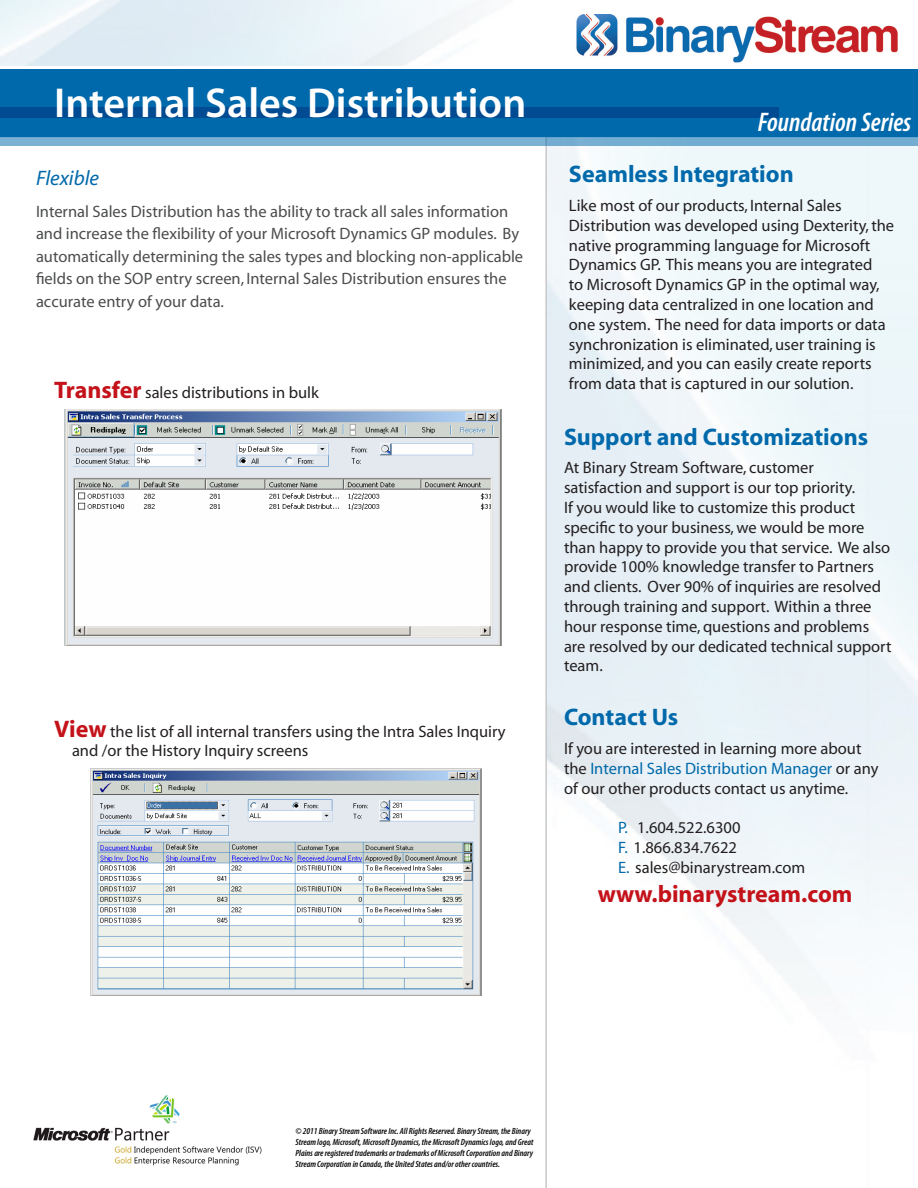
<style>
.page{position:relative;width:918px;height:1188px;background:#fff}
.page>*{position:absolute;margin:0;border:0;box-sizing:border-box;transform-origin:0 0}
.Page_title{font:600 42px "Myriad Pro";color:#fff}
.t1{font:italic 600 condensed 27px "Myriad Pro";color:#fff}
.sidebar_header{font:700 24px "Myriad";color:#0069ab}
.sidebar_-_not_bullet{font:700 24px "Myriad";color:#c4121a}
.body_heading__h1{font:italic 21px "Myriad";color:#0069ab}
.sidebar_-_not_bullet-2{font:16.5px/19.8px "Myriad";color:#231f20}
.t2{font:16.5px/22.5px "Myriad";color:#4b4c4d}
.picture_caption{font:16.5px/19.8px "Myriad";color:#231f20}
.series_text{font:italic 600 condensed 9px/10.8px "Myriad Pro";color:#040503}
.s1{font-weight:700;font-size:24px;color:#c4121a}
.s2{color:#0069ab}
</style>
<div class="page">
<img style="left:576px;top:14px;width:322px;height:49px">
<svg style="left:545px;top:146px;width:373px;height:1042px"></svg>
<div style="left:0;top:69px;width:918px;height:67px;background:#0069ab"></div>
<div style="left:0;top:108px;width:779px;height:10px;background:#014990"></div>
<svg style="left:0;top:136px;width:918px;height:10px;background:#6aa7cd"></svg>
<img style="left:33px;top:1095px;width:229px;height:71px">
<img style="left:64px;top:410px;width:437px;height:236px">
<img style="left:91px;top:768px;width:390px;height:227px">
<p class="Page_title" style="left:54px;top:76px;width:474px">Internal Sales Distribution</p>
<p class="body_heading__h1" style="left:36px;top:168px;width:65px">Flexible</p>
<p class="t2" style="left:36px;top:201px;width:489px">Internal Sales Distribution has the ability to track all sales information and increase the flexibility of your Microsoft Dynamics GP modules. By automatically determining the sales types and blocking non-applicable fields on the SOP entry screen, Internal Sales Distribution ensures the accurate entry of your data.</p>
<p class="picture_caption" style="left:54px;top:383px;width:266px"><span class="s1">Transfer</span> sales distributions in bulk</p>
<p class="picture_caption" style="left:72px;top:722px;width:435px;text-indent:-18px"><span class="s1">View</span> the list of all internal transfers using the Intra Sales Inquiry and /or the History Inquiry screens</p>
<h2 class="t1" style="left:758px;top:106px;width:155px">Foundation Series</h2>
<p class="sidebar_header" style="left:569px;top:162px;width:226px">Seamless Integration</p>
<p class="sidebar_-_not_bullet-2" style="left:569px;top:196px;width:327px">Like most of our products, Internal Sales Distribution was developed using Dexterity, the native programming language for Microsoft Dynamics GP. This means you are integrated<br>to Microsoft Dynamics GP in the optimal way, keeping data centralized in one location and one system. The need for data imports or data synchronization is eliminated, user training is minimized, and you can easily create reports from data that is captured in our solution.</p>
<p class="sidebar_header" style="left:564px;top:424px;width:306px">Support and Customizations</p>
<p class="sidebar_-_not_bullet-2" style="left:564px;top:459px;width:329px">At Binary Stream Software, customer satisfaction and support is our top priority.<br>If you would like to customize this product specific to your business, we would be more than happy to provide you that service. We also provide 100% knowledge transfer to Partners and clients. Over 90% of inquiries are resolved through training and support. Within a three hour response time, questions and problems are resolved by our dedicated technical support team.</p>
<p class="sidebar_header" style="left:564px;top:705px;width:116px">Contact Us</p>
<p class="sidebar_-_not_bullet-2" style="left:564px;top:739px;width:316px">If you are interested in learning more about the <span class="s2">Internal Sales Distribution Manager</span> or any of our other products contact us anytime.</p>
<p class="sidebar_-_not_bullet-2" style="left:618px;top:818px;width:124px"><span class="s2">P.</span> 1.604.522.6300</p>
<p class="sidebar_-_not_bullet-2" style="left:618px;top:838px;width:120px"><span class="s2">F.</span> 1.866.834.7622</p>
<p class="sidebar_-_not_bullet-2" style="left:618px;top:858px;width:189px"><span class="s2">E.</span> sales@binarystream.com</p>
<p class="sidebar_-_not_bullet" style="left:598px;top:881px;width:256px">www.binarystream.com</p>
<p class="series_text" style="left:296px;top:1126px;width:240px">© 2011 Binary Stream Software Inc. All Rights Reserved. Binary Stream, the Binary Stream logo, Microsoft, Microsoft Dynamics, the Microsoft Dynamics logo, and Great Plains are registered trademarks or trademarks of Microsoft Corporation and Binary Stream Corporation in Canada, the United States and/or other countries.</p>
</div>
